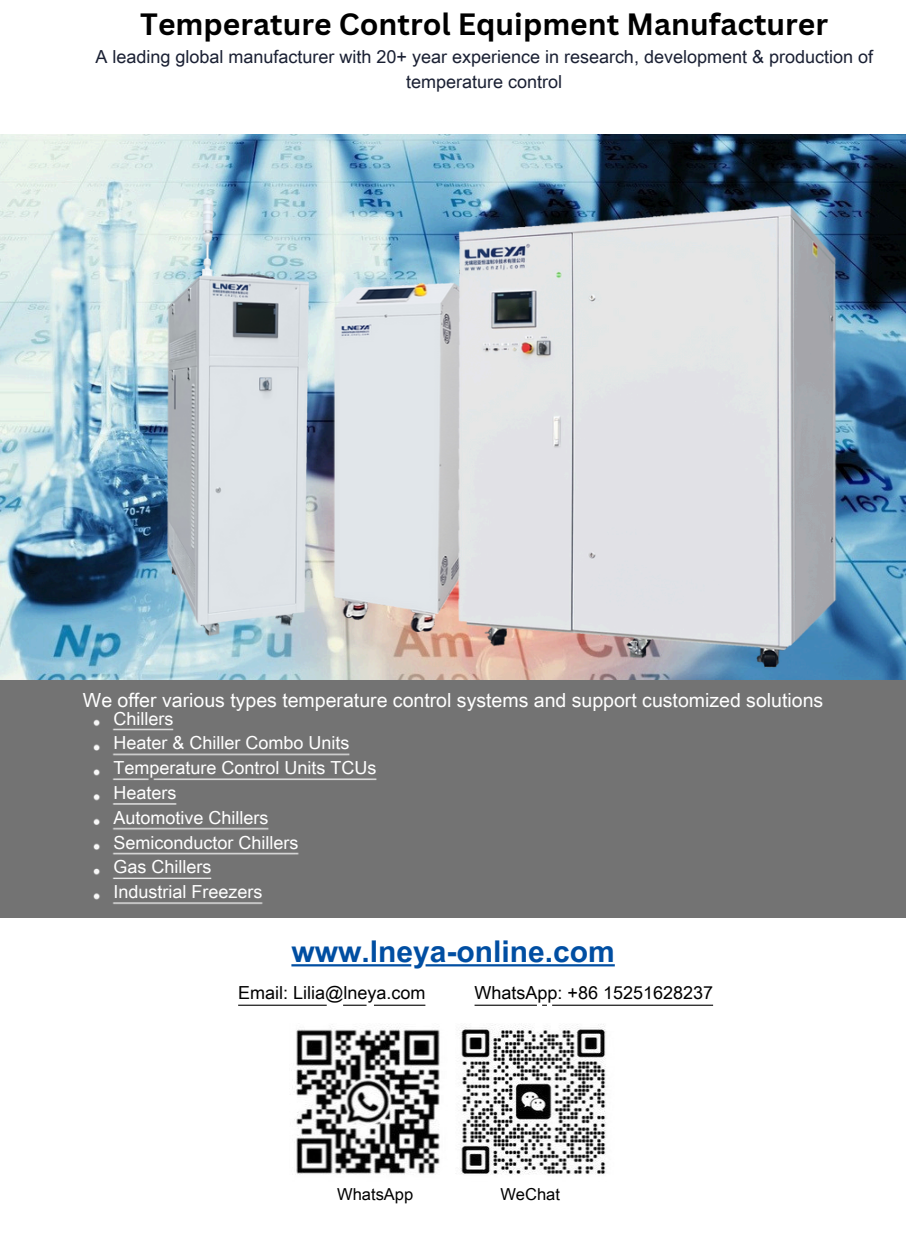
<style>
.page{position:relative;width:906px;height:1238px;background:#fff}
.page>*{position:absolute;margin:0;border:0;box-sizing:border-box;transform-origin:0 0}
.t1{font:700 30px "Canva Sans";color:#000}
.t2{font:700 30px "Arial Unicode MS";color:#004ea2}
.t3{font:19.5px "Arial Unicode MS";color:#fff}
.t4{font:18px/24.8px "Arial Unicode MS";color:#fff}
.t5{font:18px/24.8px "Arial Unicode MS";color:#1a2033;text-align:center}
.t6{font:18px "Arial Unicode MS";color:#000}
.t7{font:16.5px "Arial Unicode MS";color:#000}
</style>
<div class="page">
<img style="left:292px;top:1024px;width:314px;height:151px">
<svg style="left:238px;top:1004px;width:187px;height:1px"></svg>
<svg style="left:291px;top:964px;width:324px;height:2px"></svg>
<img style="left:0;top:134px;width:906px;height:784px">
<svg style="left:474px;top:1004px;width:239px;height:1px"></svg>
<h2 class="t1" style="left:140px;top:3px;width:689px">Temperature Control Equipment Manufacturer</h2>
<h2 class="t5" style="left:95px;top:44px;width:779px">A leading global manufacturer with 20+ year experience in research, development &amp; production of temperature control</h2>
<p class="t3" style="left:83px;top:686px;width:742px">We offer various types temperature control systems and support customized solutions</p>
<p class="t4" style="left:113px;top:705px;width:264px">Chillers<br>Heater &amp; Chiller Combo Units<br>Temperature Control Units TCUs<br>Heaters<br>Automotive Chillers<br>Semiconductor Chillers<br>Gas Chillers<br>Industrial Freezers</p>
<p class="t2" style="left:291px;top:930px;width:325px">www.lneya-online.com</p>
<p class="t6" style="left:238px;top:980px;width:189px">Email: Lilia@lneya.com</p>
<p class="t6" style="left:474px;top:980px;width:240px">WhatsApp: +86 15251628237</p>
<h2 class="t7" style="left:337px;top:1182px;width:78px">WhatsApp</h2>
<h2 class="t7" style="left:500px;top:1182px;width:61px">WeChat</h2>
</div>
